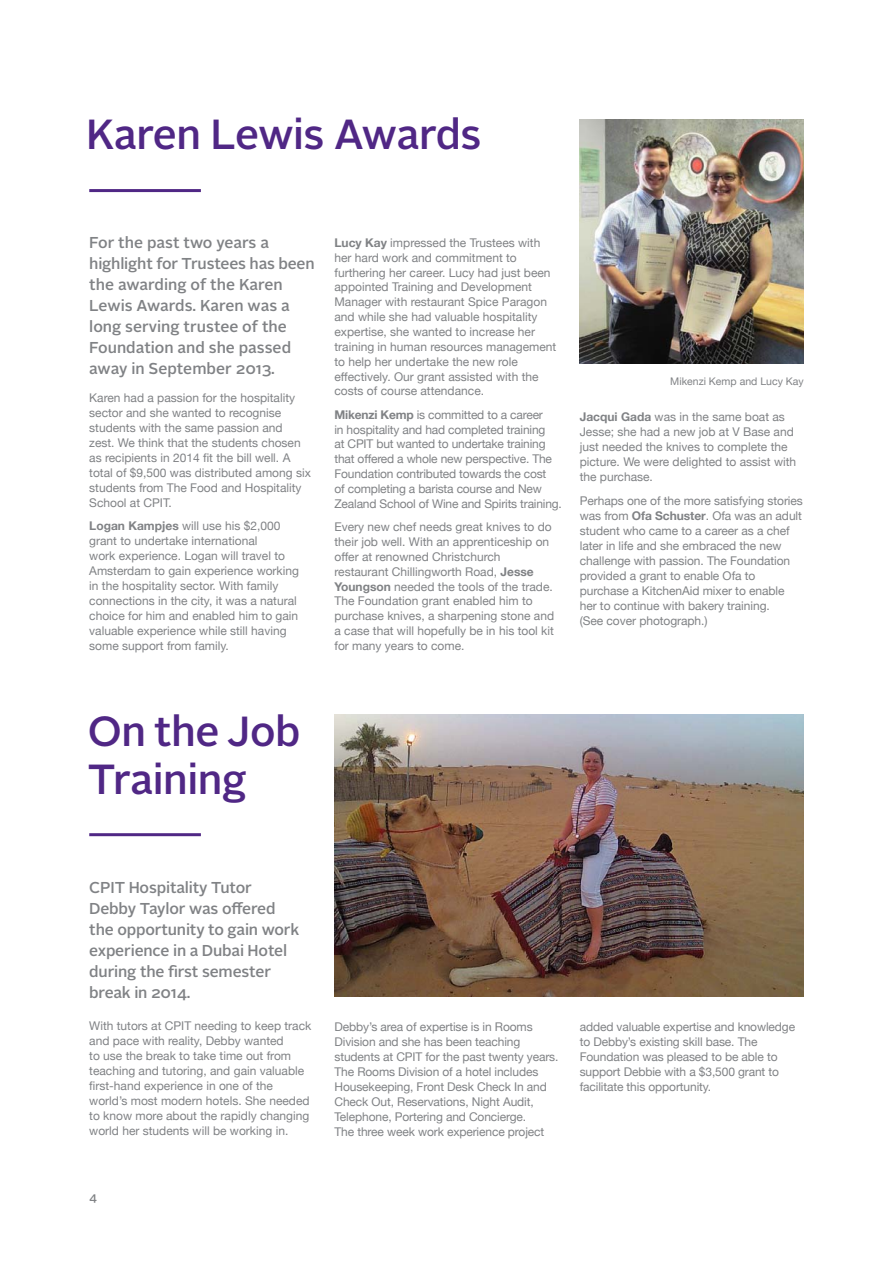
<style>
.page{position:relative;width:893px;height:1263px;background:#fff}
.page>*{position:absolute;margin:0;border:0;box-sizing:border-box;transform-origin:0 0}
.t1{font:500 42px/48px "Alright Sans";letter-spacing:-.01em;color:#502785}
.t2{font:500 15.75px/21px "Alright Sans";letter-spacing:-.01em;color:#808285}
.t3{font:12px/15px "Helvetica Neue";color:#808285}
.t4{font:500 12px "Alright Sans";color:#808285}
.t5{font:10.5px "Helvetica Neue";color:#808285}
.s1{font-weight:700}
</style>
<div class="page">
<img style="left:334px;top:715px;width:470px;height:282px">
<hr style="left:89px;top:189px;width:112px;height:3px;background:#502785">
<hr style="left:89px;top:833px;width:112px;height:3px;background:#502785">
<img style="left:580px;top:119px;width:224px;height:245px">
<h1 class="t1" style="left:86px;top:113px;width:397px">Karen Lewis Awards</h1>
<h2 class="t2" style="left:89px;top:233px;width:227px">For the past two years a highlight for Trustees has been the awarding of the Karen<br>Lewis Awards. Karen was a long serving trustee of the<br>Foundation and she passed away in September 2013.</h2>
<p class="t3" style="left:89px;top:390px;width:223px">Karen had a passion for the hospitality sector and she wanted to recognise students with the same passion and zest. We think that the students chosen as recipients in 2014 fit the bill well. A total of $9,500 was distributed among six students from The Food and Hospitality School at CPIT.</p>
<p class="t3" style="left:89px;top:518px;width:211px"><span class="s1">Logan Kampjes</span> will use his $2,000 grant to undertake international<br>work experience. Logan will travel to Amsterdam to gain experience working in the hospitality sector. With family connections in the city, it was a natural choice for him and enabled him to gain valuable experience while still having some support from family.</p>
<p class="t3" style="left:334px;top:235px;width:223px"><span class="s1">Lucy Kay</span> impressed the Trustees with her hard work and commitment to furthering her career. Lucy had just been appointed Training and Development Manager with restaurant Spice Paragon and while she had valuable hospitality expertise, she wanted to increase her training in human resources management to help her undertake the new role effectively. Our grant assisted with the costs of course attendance.</p>
<p class="t3" style="left:334px;top:407px;width:229px"><span class="s1">Mikenzi Kemp</span> is committed to a career<br>in hospitality and had completed training<br>at CPIT but wanted to undertake training that offered a whole new perspective. The Foundation contributed towards the cost<br>of completing a barista course and New Zealand School of Wine and Spirits training.</p>
<p class="t3" style="left:334px;top:519px;width:221px">Every new chef needs great knives to do their job well. With an apprenticeship on offer at renowned Christchurch restaurant Chillingworth Road, <span class="s1">Jesse Youngson</span> needed the tools of the trade.<br>The Foundation grant enabled him to purchase knives, a sharpening stone and a case that will hopefully be in his tool kit for many years to come.</p>
<p class="t5" style="left:670px;top:375px;width:135px">Mikenzi Kemp and Lucy Kay</p>
<p class="t3" style="left:580px;top:409px;width:218px"><span class="s1">Jacqui Gada</span> was in the same boat as<br>Jesse; she had a new job at V Base and just needed the knives to complete the picture. We were delighted to assist with the purchase.</p>
<p class="t3" style="left:580px;top:493px;width:225px">Perhaps one of the more satisfying stories was from <span class="s1">Ofa Schuster</span>. Ofa was an adult student who came to a career as a chef later in life and she embraced the new challenge with passion. The Foundation provided a grant to enable Ofa to purchase a KitchenAid mixer to enable her to continue with bakery training.<br>(See cover photograph.)</p>
<h1 class="t1" style="left:88px;top:710px;width:214px">On the Job<br>Training</h1>
<h2 class="t2" style="left:89px;top:878px;width:212px">CPIT Hospitality Tutor<br>Debby Taylor was offered the opportunity to gain work experience in a Dubai Hotel during the first semester break in 2014.</h2>
<p class="t3" style="left:89px;top:1018px;width:224px">With tutors at CPIT needing to keep track and pace with reality, Debby wanted<br>to use the break to take time out from teaching and tutoring, and gain valuable first-hand experience in one of the world’s most modern hotels. She needed to know more about the rapidly changing world her students will be working in.</p>
<p class="t4" style="left:89px;top:1191px;width:9px">4</p>
<p class="t3" style="left:334px;top:1019px;width:225px">Debby’s area of expertise is in Rooms Division and she has been teaching students at CPIT for the past twenty years.<br>The Rooms Division of a hotel includes Housekeeping, Front Desk Check In and Check Out, Reservations, Night Audit, Telephone, Portering and Concierge.<br>The three week work experience project</p>
<p class="t3" style="left:580px;top:1019px;width:217px">added valuable expertise and knowledge to Debby’s existing skill base. The Foundation was pleased to be able to support Debbie with a $3,500 grant to facilitate this opportunity.</p>
</div>
